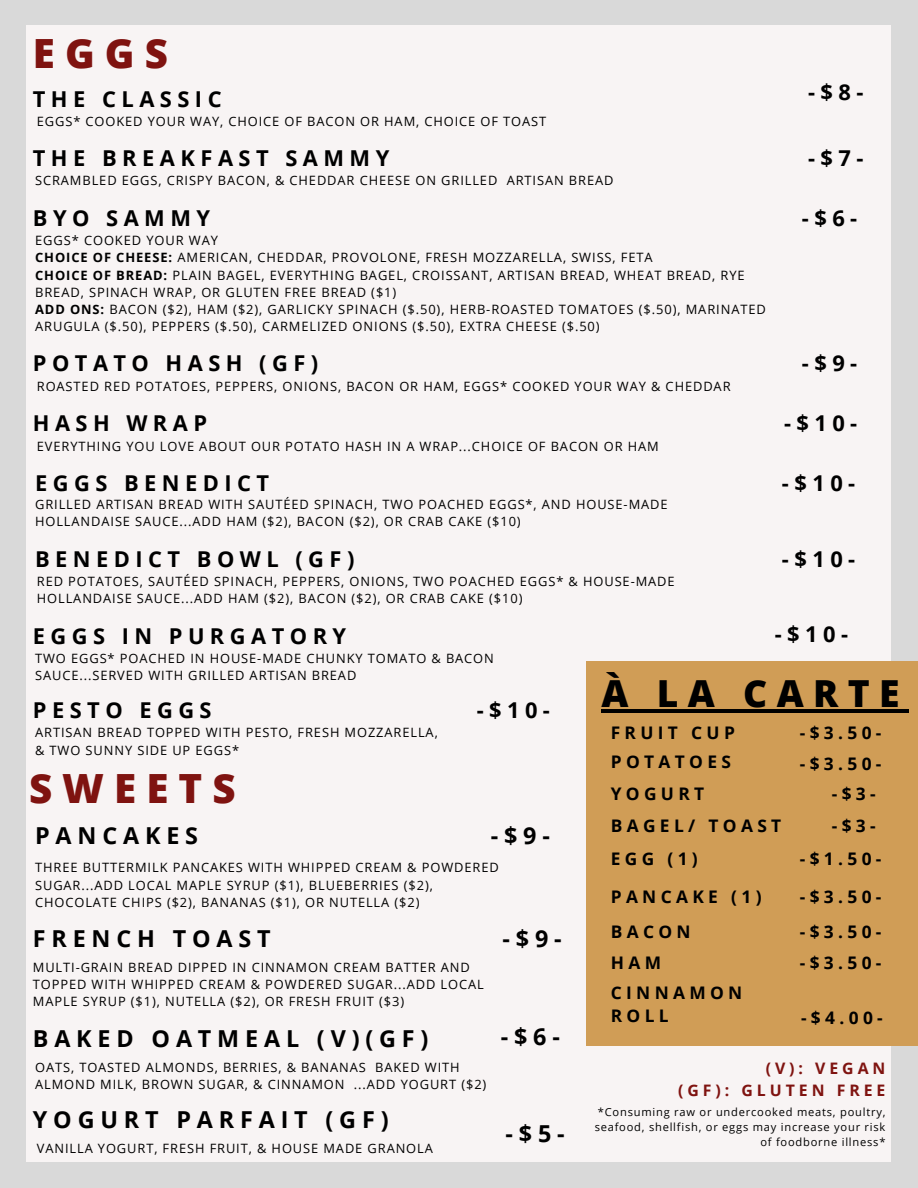
<style>
.page{position:relative;width:918px;height:1188px;background:#d9d9d9}
.page>*{position:absolute;margin:0;border:0;box-sizing:border-box;transform-origin:0 0}
.t1{font:800 40.35px "Open Sans";letter-spacing:.25em;color:#7f1310}
.t2{font:800 37.35px "Open Sans";letter-spacing:.25em;color:#000}
.t3{font:700 23.4px "Open Sans";letter-spacing:.25em;color:#000}
.t4{font:700 21.9px "Open Sans";letter-spacing:.25em;color:#000}
.t5{font:700 17.4px/23.7px "Open Sans";letter-spacing:.25em;color:#000}
.t6{font:700 15.9px "Open Sans";letter-spacing:.25em;color:#7f1310}
.t7{font:12.9px/17.1px "Open Sans";letter-spacing:.07em;color:#000}
.t8{font:11.1px/14.9px "Open Sans";letter-spacing:.07em;color:#000;text-align:right}
.s1{font-weight:700}
</style>
<div class="page">
<div style="left:27px;top:26px;width:864px;height:1136px;background:#f8f4f4"></div>
<div style="left:587px;top:662px;width:331px;height:384px;background:#d09d56"></div>
<hr style="left:601px;top:709px;width:308px;height:4px;background:#000">
<p class="t1" style="left:33px;top:25px;width:137px">EGGS</p>
<p class="t4" style="left:33px;top:83px;width:190px">THE CLASSIC</p>
<p class="t7" style="left:37px;top:112px;width:511px">EGGS* COOKED YOUR WAY, CHOICE OF BACON OR HAM, CHOICE OF TOAST</p>
<p class="t4" style="left:33px;top:143px;width:358px">THE BREAKFAST SAMMY</p>
<p class="t7" style="left:35px;top:172px;width:580px">SCRAMBLED EGGS, CRISPY BACON, &amp; CHEDDAR CHEESE ON GRILLED ARTISAN BREAD</p>
<p class="t4" style="left:33px;top:202px;width:179px">BYO SAMMY</p>
<p class="t7" style="left:35px;top:232px;width:184px">EGGS* COOKED YOUR WAY</p>
<p class="t7" style="left:35px;top:249px;width:619px"><span class="s1">CHOICE OF CHEESE:</span> AMERICAN, CHEDDAR, PROVOLONE, FRESH MOZZARELLA, SWISS, FETA</p>
<p class="t7" style="left:35px;top:266px;width:711px"><span class="s1">CHOICE OF BREAD:</span> PLAIN BAGEL, EVERYTHING BAGEL, CROISSANT, ARTISAN BREAD, WHEAT BREAD, RYE<br>BREAD, SPINACH WRAP, OR GLUTEN FREE BREAD ($1)</p>
<p class="t7" style="left:35px;top:300px;width:732px"><span class="s1">ADD ONS:</span> BACON ($2), HAM ($2), GARLICKY SPINACH ($.50), HERB-ROASTED TOMATOES ($.50), MARINATED<br>ARUGULA ($.50), PEPPERS ($.50), CARMELIZED ONIONS ($.50), EXTRA CHEESE ($.50)</p>
<p class="t4" style="left:808px;top:77px;width:57px">-$8-</p>
<p class="t4" style="left:808px;top:143px;width:57px">-$7-</p>
<p class="t4" style="left:802px;top:202px;width:57px">-$6-</p>
<p class="t4" style="left:33px;top:348px;width:287px">POTATO HASH (GF)</p>
<p class="t4" style="left:802px;top:348px;width:57px">-$9-</p>
<p class="t7" style="left:37px;top:377px;width:695px">ROASTED RED POTATOES, PEPPERS, ONIONS, BACON OR HAM, EGGS* COOKED YOUR WAY &amp; CHEDDAR</p>
<p class="t4" style="left:33px;top:408px;width:176px">HASH WRAP</p>
<p class="t7" style="left:37px;top:437px;width:623px">EVERYTHING YOU LOVE ABOUT OUR POTATO HASH IN A WRAP...CHOICE OF BACON OR HAM</p>
<p class="t4" style="left:35px;top:467px;width:236px">EGGS BENEDICT</p>
<p class="t7" style="left:35px;top:496px;width:634px">GRILLED ARTISAN BREAD WITH SAUTÉED SPINACH, TWO POACHED EGGS*, AND HOUSE-MADE<br>HOLLANDAISE SAUCE...ADD HAM ($2), BACON ($2), OR CRAB CAKE ($10)</p>
<p class="t4" style="left:784px;top:408px;width:75px">-$10-</p>
<p class="t4" style="left:782px;top:467px;width:75px">-$10-</p>
<p class="t4" style="left:35px;top:543px;width:321px">BENEDICT BOWL (GF)</p>
<p class="t4" style="left:782px;top:543px;width:75px">-$10-</p>
<p class="t7" style="left:37px;top:573px;width:639px">RED POTATOES, SAUTÉED SPINACH, PEPPERS, ONIONS, TWO POACHED EGGS* &amp; HOUSE-MADE<br>HOLLANDAISE SAUCE...ADD HAM ($2), BACON ($2), OR CRAB CAKE ($10)</p>
<p class="t4" style="left:33px;top:620px;width:315px">EGGS IN PURGATORY</p>
<p class="t7" style="left:35px;top:649px;width:460px">TWO EGGS* POACHED IN HOUSE-MADE CHUNKY TOMATO &amp; BACON<br>SAUCE...SERVED WITH GRILLED ARTISAN BREAD</p>
<p class="t4" style="left:33px;top:695px;width:180px">PESTO EGGS</p>
<p class="t7" style="left:35px;top:724px;width:404px">ARTISAN BREAD TOPPED WITH PESTO, FRESH MOZZARELLA, &amp; TWO SUNNY SIDE UP EGGS*</p>
<p class="t1" style="left:29px;top:760px;width:208px">SWEETS</p>
<p class="t3" style="left:35px;top:819px;width:165px">PANCAKES</p>
<p class="t4" style="left:477px;top:695px;width:75px">-$10-</p>
<p class="t3" style="left:491px;top:819px;width:61px">-$9-</p>
<p class="t7" style="left:35px;top:859px;width:465px">THREE BUTTERMILK PANCAKES WITH WHIPPED CREAM &amp; POWDERED<br>SUGAR...ADD LOCAL MAPLE SYRUP ($1), BLUEBERRIES ($2),<br>CHOCOLATE CHIPS ($2), BANANAS ($1), OR NUTELLA ($2)</p>
<p class="t3" style="left:33px;top:922px;width:239px">FRENCH TOAST</p>
<p class="t7" style="left:33px;top:958px;width:452px">MULTI-GRAIN BREAD DIPPED IN CINNAMON CREAM BATTER AND<br>TOPPED WITH WHIPPED CREAM &amp; POWDERED SUGAR...ADD LOCAL<br>MAPLE SYRUP ($1), NUTELLA ($2), OR FRESH FRUIT ($3)</p>
<p class="t3" style="left:33px;top:1022px;width:397px">BAKED OATMEAL (V)(GF)</p>
<p class="t7" style="left:35px;top:1058px;width:453px">OATS, TOASTED ALMONDS, BERRIES, &amp; BANANAS BAKED WITH<br>ALMOND MILK, BROWN SUGAR, &amp; CINNAMON ...ADD YOGURT ($2)</p>
<p class="t3" style="left:33px;top:1103px;width:357px">YOGURT PARFAIT (GF)</p>
<p class="t7" style="left:37px;top:1139px;width:398px">VANILLA YOGURT, FRESH FRUIT, &amp; HOUSE MADE GRANOLA</p>
<p class="t3" style="left:503px;top:922px;width:61px">-$9-</p>
<p class="t3" style="left:501px;top:1020px;width:61px">-$6-</p>
<p class="t3" style="left:506px;top:1117px;width:61px">-$5-</p>
<p class="t4" style="left:775px;top:619px;width:75px">-$10-</p>
<p class="t2" style="left:601px;top:667px;width:299px">À LA CARTE</p>
<p class="t5" style="left:800px;top:720px;width:83px">-$3.50-</p>
<p class="t5" style="left:611px;top:720px;width:126px">FRUIT CUP</p>
<p class="t5" style="left:611px;top:749px;width:122px">POTATOES</p>
<p class="t5" style="left:800px;top:751px;width:83px">-$3.50-</p>
<p class="t5" style="left:611px;top:781px;width:95px">YOGURT</p>
<p class="t5" style="left:611px;top:814px;width:172px">BAGEL/ TOAST</p>
<p class="t5" style="left:611px;top:846px;width:89px">EGG (1)</p>
<p class="t5" style="left:611px;top:884px;width:152px">PANCAKE (1)</p>
<p class="t5" style="left:611px;top:919px;width:81px">BACON</p>
<p class="t5" style="left:611px;top:950px;width:52px">HAM</p>
<p class="t5" style="left:611px;top:980px;width:133px">CINNAMON<br>ROLL</p>
<p class="t5" style="left:832px;top:781px;width:45px">-$3-</p>
<p class="t5" style="left:832px;top:814px;width:45px">-$3-</p>
<p class="t5" style="left:800px;top:846px;width:83px">-$1.50-</p>
<p class="t5" style="left:800px;top:884px;width:83px">-$3.50-</p>
<p class="t5" style="left:800px;top:919px;width:83px">-$3.50-</p>
<p class="t5" style="left:800px;top:950px;width:83px">-$3.50-</p>
<p class="t5" style="left:801px;top:1006px;width:83px">-$4.00-</p>
<p class="t6" style="left:766px;top:1057px;width:121px">(V): VEGAN</p>
<p class="t6" style="left:678px;top:1079px;width:209px">(GF): GLUTEN FREE</p>
<p class="t8" style="left:595px;top:1105px;width:292px">*Consuming raw or undercooked meats, poultry, seafood, shellfish, or eggs may increase your risk of foodborne illness*</p>
</div>
